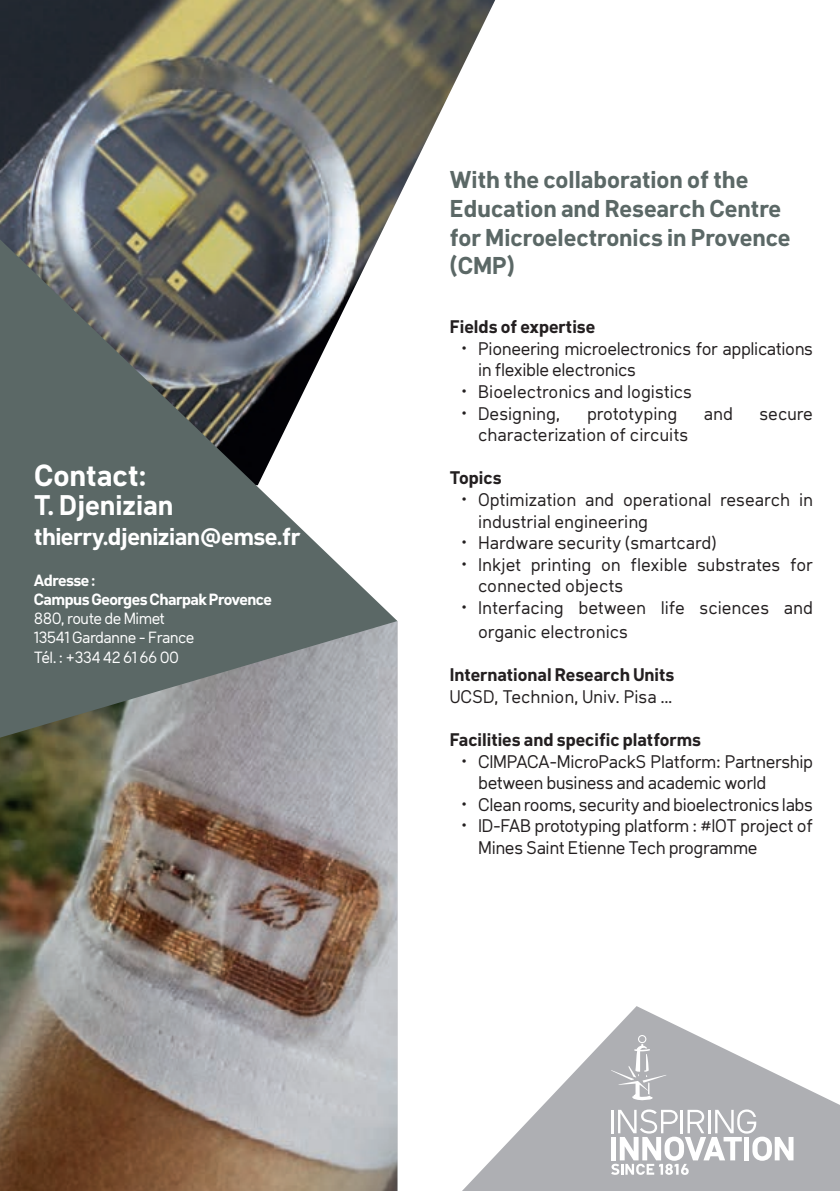
<style>
.page{position:relative;width:840px;height:1191px;background:#fff}
.page>*{position:absolute;margin:0;border:0;box-sizing:border-box;transform-origin:0 0}
.t1{font:700 30px "Klima";color:#fff}
.t2{font:700 28px "Klima";color:#fff}
.t3{font:700 24px/28.8px "Klima";color:#5b6866}
.t4{font:700 24px "Klima";letter-spacing:-.02em;color:#fff}
.t5{font:18px/21.6px "Klima";letter-spacing:-.015em;color:#231f20}
.t6{font:700 18px "Klima";color:#231f20}
.t7{font:16px/19.2px "Klima";letter-spacing:-.03em;color:#fff}
.t8{font:700 16px/19.2px "Klima";letter-spacing:-.03em;color:#fff}
.s1{font-size:20px}
</style>
<div class="page">
<img style="left:0;top:737px;width:397px;height:454px">
<img style="left:0;top:0;width:495px;height:239px">
<svg style="left:462px;top:1006px;width:377px;height:185px;fill:#aeafb3"></svg>
<svg style="left:610px;top:1109px;width:183px;height:66px"></svg>
<svg style="left:610px;top:1035px;width:56px;height:66px;background:#b7b8bc"></svg>
<svg style="left:0;top:239px;width:397px;height:498px;background:#7c8483"></svg>
<h1 class="t1" style="left:34px;top:452px;width:114px">Contact:</h1>
<h2 class="t2" style="left:34px;top:484px;width:141px">T. Djenizian</h2>
<h3 class="t4" style="left:34px;top:518px;width:268px">thierry.djenizian@emse.fr</h3>
<p class="t8" style="left:34px;top:569px;width:239px">Adresse :<br>Campus Georges Charpak Provence</p>
<p class="t7" style="left:34px;top:608px;width:162px">880, route de Mimet<br>13541 Gardanne - France<br>Tél. : +334 42 61 66 00</p>
<h3 class="t3" style="left:449px;top:163px;width:342px">With the collaboration of the<br>Education and Research Centre for Microelectronics in Provence (CMP)</h3>
<p class="t6" style="left:449px;top:313px;width:147px">Fields of expertise</p>
<p class="t5" style="left:478px;top:336px;width:336px;text-indent:-17px"><span class="s1">•</span> Pioneering microelectronics for applications in flexible electronics</p>
<p class="t5" style="left:461px;top:380px;width:232px"><span class="s1">•</span> Bioelectronics and logistics</p>
<p class="t5" style="left:461px;top:401px;width:101px"><span class="s1">•</span> Designing,</p>
<p class="t5" style="left:586px;top:401px;width:92px">prototyping</p>
<p class="t5" style="left:703px;top:401px;width:31px">and</p>
<p class="t5" style="left:759px;top:401px;width:55px">secure</p>
<p class="t5" style="left:478px;top:423px;width:211px">characterization of circuits</p>
<p class="t6" style="left:449px;top:464px;width:53px">Topics</p>
<p class="t5" style="left:478px;top:488px;width:336px;text-indent:-17px"><span class="s1">•</span> Optimization and operational research in industrial engineering</p>
<p class="t5" style="left:461px;top:531px;width:257px"><span class="s1">•</span> Hardware security (smartcard)</p>
<p class="t5" style="left:478px;top:552px;width:336px;text-indent:-17px"><span class="s1">•</span> Inkjet printing on flexible substrates for connected objects</p>
<p class="t5" style="left:478px;top:594px;width:336px;line-height:24px;text-indent:-17px"><span class="s1">•</span> Interfacing between life sciences and organic electronics</p>
<p class="t6" style="left:449px;top:661px;width:226px">International Research Units</p>
<p class="t5" style="left:449px;top:684px;width:225px">UCSD, Technion, Univ. Pisa …</p>
<p class="t6" style="left:449px;top:726px;width:253px">Facilities and specific platforms</p>
<p class="t5" style="left:478px;top:749px;width:336px;text-indent:-17px"><span class="s1">•</span> CIMPACA-MicroPackS Platform: Partnership between business and academic world</p>
<p class="t5" style="left:461px;top:792px;width:353px"><span class="s1">•</span> Clean rooms, security and bioelectronics labs</p>
<p class="t5" style="left:478px;top:814px;width:336px;text-indent:-17px"><span class="s1">•</span> ID-FAB prototyping platform : #IOT project of<br>Mines Saint Etienne Tech programme</p>
</div>
